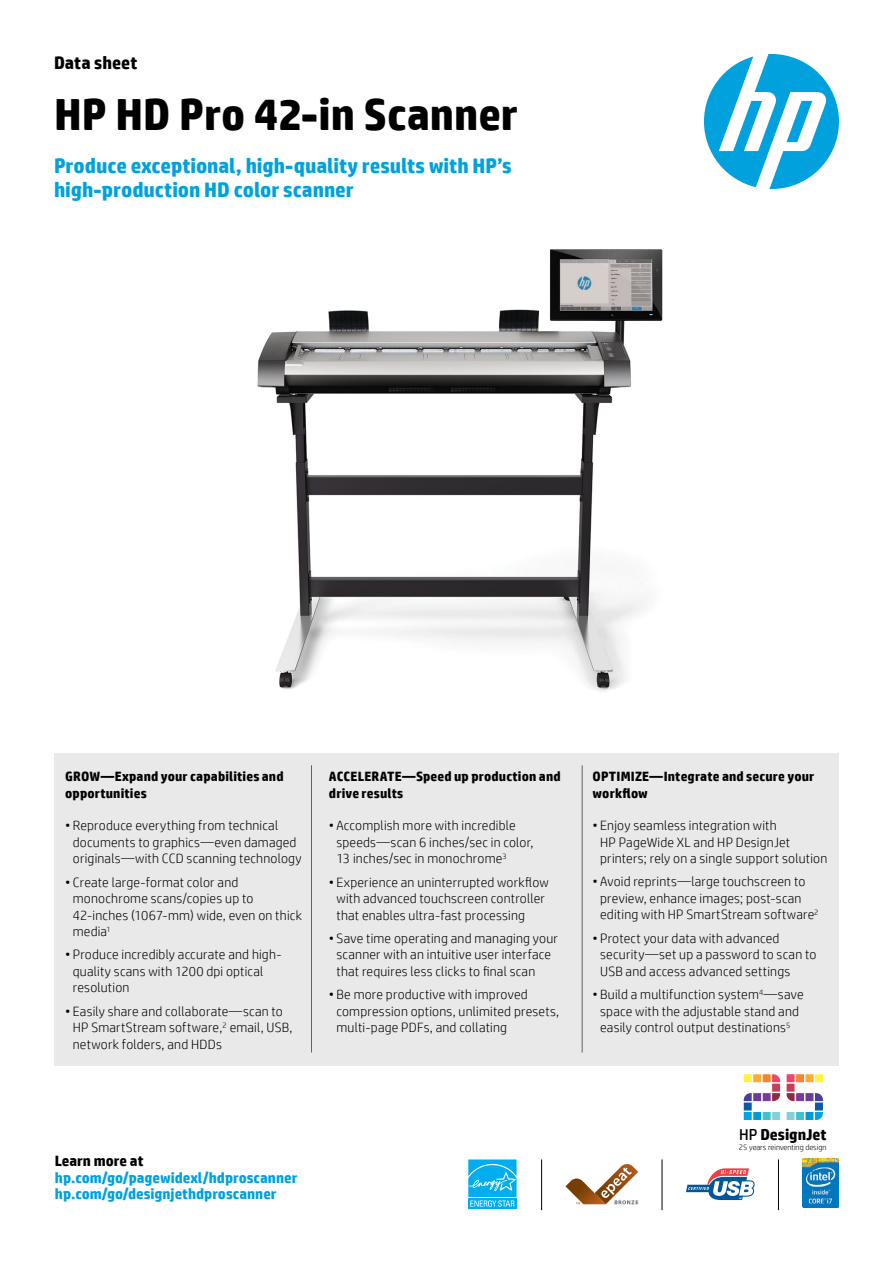
<style>
.page{position:relative;width:893px;height:1263px;background:#fff}
.page>*{position:absolute;margin:0;border:0;box-sizing:border-box;transform-origin:0 0}
.t1{font:700 45px "HP Simplified";color:#000}
.t2{font:700 21px/24px "HP Simplified";letter-spacing:-.005em;color:#00a1dd}
.t3{font:700 18px "HP Simplified";color:#000}
.t4{font:700 15.75px "HP Simplified";color:#000}
.t5{font:700 15px/16.5px "HP Simplified";color:#00a1dd}
.t6{font:700 15px "HP Simplified";color:#000}
.t7{font:300 13.5px/16.5px "HP Simplified";letter-spacing:.015em;color:#000}
.t8{font:700 13.5px/16.5px "HP Simplified";letter-spacing:.01em;color:#000}
.t9{font:300 7.95px "HP Simplified";color:#000}
.s1{font-weight:400}
</style>
<div class="page">
<svg style="left:704px;top:54px;width:135px;height:135px"></svg>
<img style="left:257px;top:249px;width:406px;height:442px">
<svg style="left:686px;top:1168px;width:69px;height:32px"></svg>
<hr style="left:541px;top:1159px;width:1px;height:51px;background:#000">
<hr style="left:662px;top:1159px;width:1px;height:51px;background:#000">
<hr style="left:778px;top:1159px;width:1px;height:51px;background:#000">
<svg style="left:565px;top:1164px;width:73px;height:40px"></svg>
<svg style="left:468px;top:1159px;width:49px;height:50px;background:#2cbbf1"></svg>
<img style="left:802px;top:1159px;width:37px;height:49px">
<div style="left:54px;top:753px;width:785px;height:312px;background:#e6e7e8"></div>
<hr style="left:311px;top:765px;width:1px;height:287px;background:#5e6468">
<hr style="left:582px;top:765px;width:1px;height:287px;background:#5e6468">
<svg style="left:787px;top:1074px;width:36px;height:46px"></svg>
<svg style="left:744px;top:1074px;width:36px;height:46px"></svg>
<h3 class="t3" style="left:54px;top:51px;width:85px">Data sheet</h3>
<h1 class="t1" style="left:54px;top:85px;width:466px">HP HD Pro 42-in Scanner</h1>
<h2 class="t2" style="left:54px;top:154px;width:459px">Produce exceptional, high-quality results with HP’s high-production HD color scanner</h2>
<p class="t8" style="left:65px;top:768px;width:220px">GROW—Expand your capabilities and opportunities</p>
<p class="t7" style="left:73px;top:817px;width:230px;text-indent:-8px">• Reproduce everything from technical documents to graphics—even damaged originals—with CCD scanning technology</p>
<p class="t7" style="left:73px;top:873px;width:231px;text-indent:-8px">• Create large-format color and monochrome scans/copies up to<br>42-inches (1067-mm) wide, even on thick media<sup>1</sup></p>
<p class="t7" style="left:73px;top:946px;width:210px;text-indent:-8px">• Produce incredibly accurate and high&shy;quality scans with 1200 dpi optical resolution</p>
<p class="t7" style="left:73px;top:1002px;width:221px;text-indent:-8px">• Easily share and collaborate—scan to<br>HP SmartStream software,<sup>2</sup> email, USB, network folders, and HDDs</p>
<p class="t8" style="left:329px;top:768px;width:233px">ACCELERATE—Speed up production and drive results</p>
<p class="t7" style="left:336px;top:817px;width:198px;text-indent:-8px">• Accomplish more with incredible speeds—scan 6 inches/sec in color,<br>13 inches/sec in monochrome<sup>3</sup></p>
<p class="t7" style="left:336px;top:873px;width:214px;text-indent:-8px">• Experience an uninterrupted workflow with advanced touchscreen controller that enables ultra-fast processing</p>
<p class="t7" style="left:336px;top:929px;width:223px;text-indent:-8px">• Save time operating and managing your scanner with an intuitive user interface that requires less clicks to final scan</p>
<p class="t7" style="left:336px;top:986px;width:224px;text-indent:-8px">• Be more productive with improved compression options, unlimited presets, multi-page PDFs, and collating</p>
<p class="t6" style="left:55px;top:1151px;width:90px">Learn more at</p>
<p class="t5" style="left:55px;top:1169px;width:244px">hp.com/go/pagewidexl/hdproscanner hp.com/go/designjethdproscanner</p>
<p class="t8" style="left:593px;top:768px;width:223px">OPTIMIZE—Integrate and secure your workflow</p>
<p class="t7" style="left:600px;top:817px;width:229px;text-indent:-8px">• Enjoy seamless integration with<br>HP PageWide XL and HP DesignJet printers; rely on a single support solution</p>
<p class="t7" style="left:600px;top:873px;width:220px;text-indent:-8px">• Avoid reprints—large touchscreen to preview, enhance images; post-scan editing with HP SmartStream software<sup>2</sup></p>
<p class="t7" style="left:600px;top:929px;width:218px;text-indent:-8px">• Protect your data with advanced security—set up a password to scan to<br>USB and access advanced settings</p>
<p class="t7" style="left:593px;top:986px;width:213px;text-align:center">• Build a multifunction system<sup>4</sup>—save space with the adjustable stand and easily control output destinations<sup>5</sup></p>
<p class="t4" style="left:739px;top:1124px;width:89px"><span class="s1">HP</span> DesignJet</p>
<p class="t9" style="left:739px;top:1141px;width:89px">25 years reinventing design</p>
</div>
